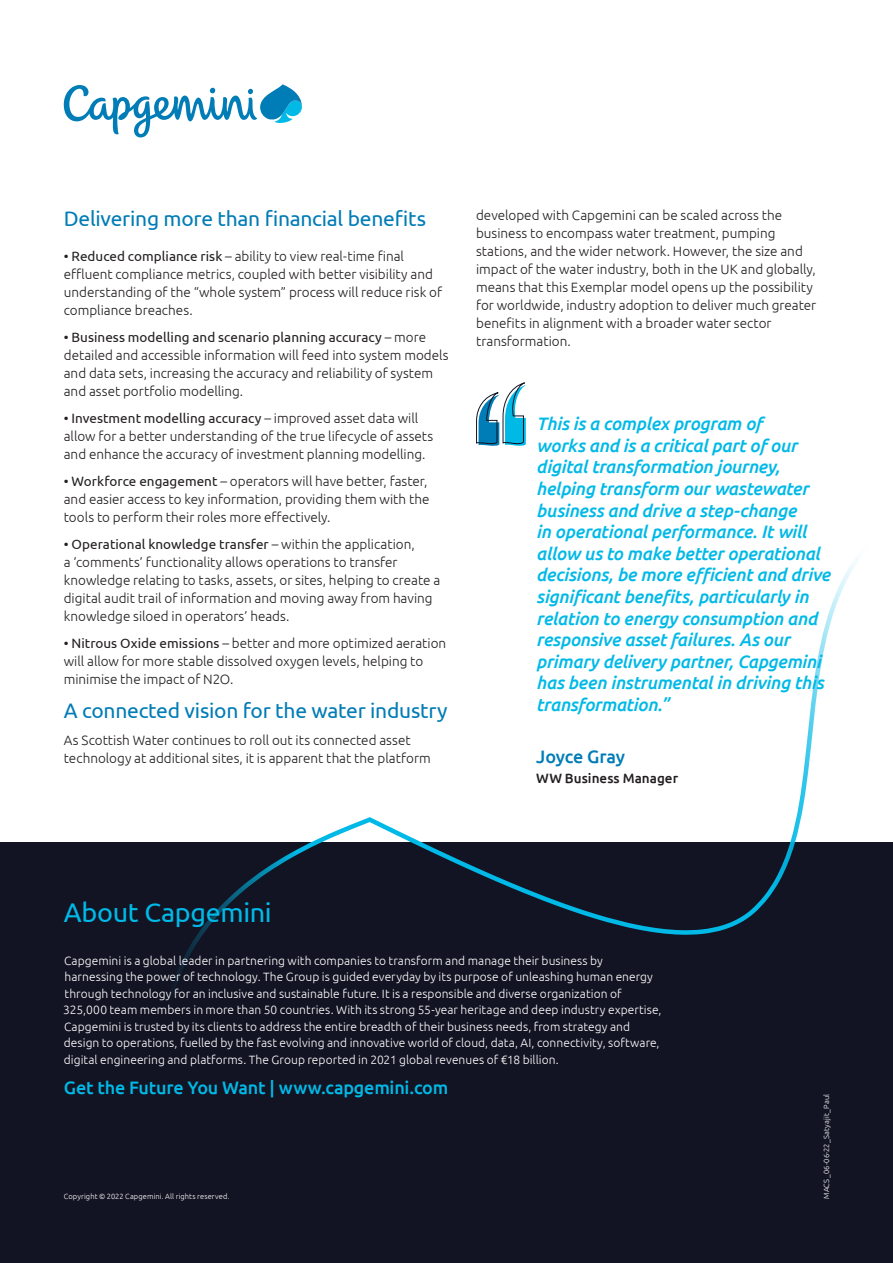
<style>
.page{position:relative;width:893px;height:1263px;background:#fff}
.page>*{position:absolute;margin:0;border:0;box-sizing:border-box;transform-origin:0 0}
.boilerplate-title{font:27px "Ubuntu";letter-spacing:-.015em;color:#00b9e7}
.chapter-intro{font:21px "Ubuntu";letter-spacing:-.01em;color:#007cb6}
.text{font:21px "Ubuntu";letter-spacing:-.01em;color:#007cb6}
.text-2{font:italic 500 18px/21.6px "Ubuntu";letter-spacing:-.015em;color:#00b9e7}
.boilerplate-url{font:500 18px "Ubuntu";letter-spacing:-.015em;color:#00b9e7}
.text-3{font:500 18px "Ubuntu";letter-spacing:-.01em;color:#007cb6}
.text-4{font:300 13.5px/18px "Ubuntu";color:#231f20}
.text-5{font:500 13.5px "Ubuntu";color:#231f20}
.boilerplate-text{font:300 12px/16.5px "Ubuntu";letter-spacing:.005em;color:#fff}
.copyright{font:300 7.5px "Ubuntu";letter-spacing:.015em;color:#fff}
.s1{font-weight:400}
</style>
<div class="page">
<div style="left:0;top:842px;width:893px;height:421px;background:#121423"></div>
<svg style="left:476px;top:382px;width:51px;height:64px"></svg>
<svg style="left:174px;top:559px;width:684px;height:425px"></svg>
<svg style="left:64px;top:84px;width:238px;height:53px"></svg>
<p class="chapter-intro" style="left:64px;top:205px;width:364px">Delivering more than financial benefits</p>
<p class="text-4" style="left:64px;top:246px;width:380px"><span class="s1">• Reduced compliance risk</span> – ability to view real-time final effluent compliance metrics, coupled with better visibility and understanding of the “whole system” process will reduce risk of compliance breaches.</p>
<p class="text-4" style="left:64px;top:327px;width:386px"><span class="s1">• Business modelling and scenario planning accuracy</span> – more detailed and accessible information will feed into system models and data sets, increasing the accuracy and reliability of system and asset portfolio modelling.</p>
<p class="text-4" style="left:64px;top:408px;width:371px"><span class="s1">• Investment modelling accuracy</span> – improved asset data will allow for a better understanding of the true lifecycle of assets and enhance the accuracy of investment planning modelling.</p>
<p class="text-4" style="left:64px;top:471px;width:367px"><span class="s1">• Workforce engagement</span> – operators will have better, faster, and easier access to key information, providing them with the tools to perform their roles more effectively.</p>
<p class="text-4" style="left:64px;top:534px;width:378px"><span class="s1">• Operational knowledge transfer</span> – within the application,<br>a ‘comments’ functionality allows operations to transfer knowledge relating to tasks, assets, or sites, helping to create a digital audit trail of information and moving away from having knowledge siloed in operators’ heads.</p>
<p class="text-4" style="left:64px;top:633px;width:384px"><span class="s1">• Nitrous Oxide emissions</span> – better and more optimized aeration will allow for more stable dissolved oxygen levels, helping to minimise the impact of N2O.</p>
<p class="text" style="left:64px;top:697px;width:385px">A connected vision for the water industry</p>
<p class="text-4" style="left:64px;top:731px;width:369px">As Scottish Water continues to roll out its connected asset technology at additional sites, it is apparent that the platform</p>
<p class="text-4" style="left:476px;top:206px;width:342px">developed with Capgemini can be scaled across the business to encompass water treatment, pumping stations, and the wider network. However, the size and impact of the water industry, both in the UK and globally, means that this Exemplar model opens up the possibility for worldwide, industry adoption to deliver much greater benefits in alignment with a broader water sector transformation.</p>
<p class="text-2" style="left:536px;top:413px;width:295px">This is a complex program of<br>works and is a critical part of our digital transformation journey, helping transform our wastewater business and drive a step-change<br>in operational performance. It will allow us to make better operational decisions, be more efficient and drive significant benefits, particularly in relation to energy consumption and responsive asset failures. As our primary delivery partner, Capgemini has been instrumental in driving this transformation.”</p>
<p class="text-3" style="left:536px;top:745px;width:90px">Joyce Gray</p>
<p class="text-5" style="left:536px;top:769px;width:143px">WW Business Manager</p>
<p class="boilerplate-title" style="left:64px;top:896px;width:209px">About Capgemini</p>
<p class="boilerplate-text" style="left:63px;top:952px;width:600px">Capgemini is a global leader in partnering with companies to transform and manage their business by harnessing the power of technology. The Group is guided everyday by its purpose of unleashing human energy through technology for an inclusive and sustainable future. It is a responsible and diverse organization of 325,000 team members in more than 50 countries. With its strong 55-year heritage and deep industry expertise, Capgemini is trusted by its clients to address the entire breadth of their business needs, from strategy and design to operations, fuelled by the fast evolving and innovative world of cloud, data, AI, connectivity, software, digital engineering and platforms. The Group reported in 2021 global revenues of €18 billion.</p>
<p class="boilerplate-url" style="left:64px;top:1076px;width:386px">Get the Future You Want | www.capgemini.com</p>
<p class="copyright" style="left:64px;top:1192px;width:167px">Copyright © 2022 Capgemini. All rights reserved.</p>
<p class="copyright" style="left:822px;top:1199px;width:107px;rotate:-90deg">MACS_06-06-22_Satyajit_Paul</p>
</div>
